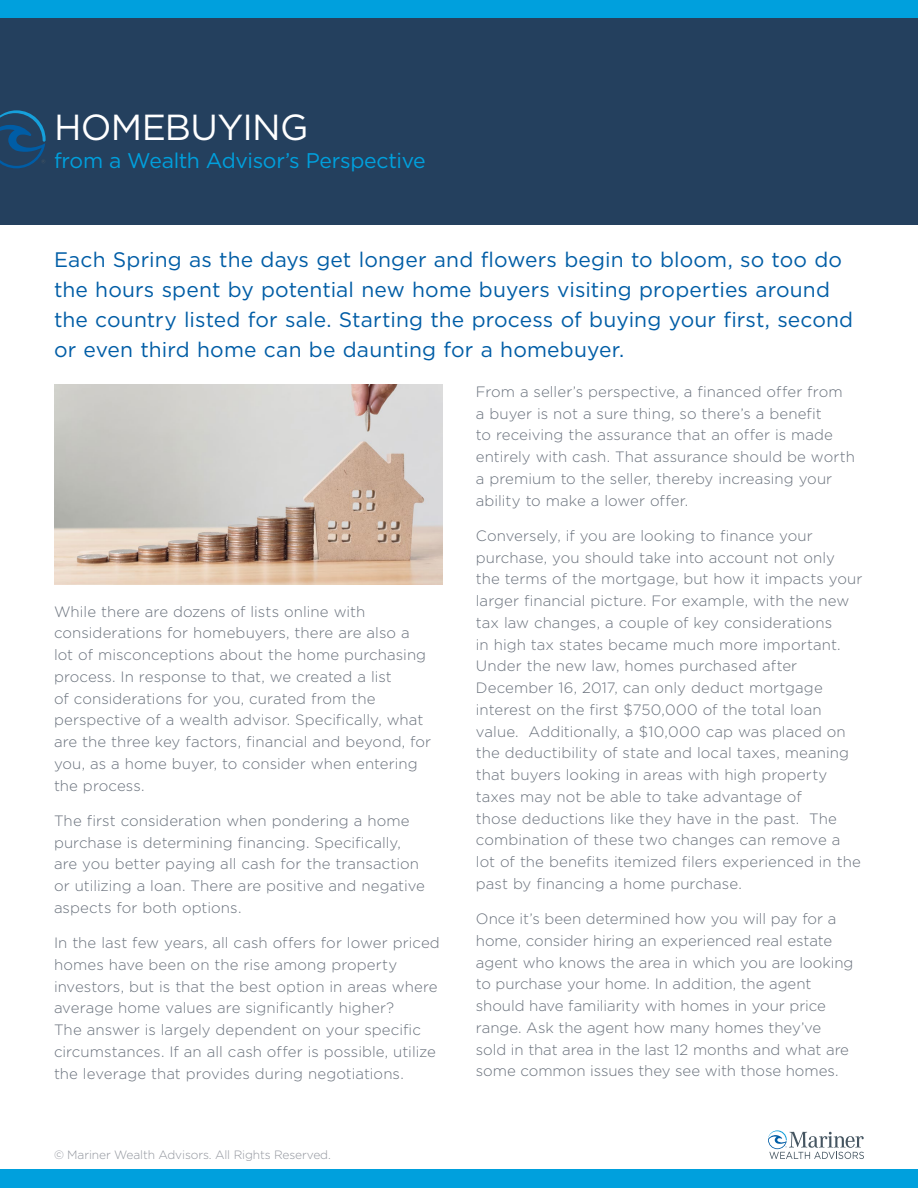
<style>
.page{position:relative;width:918px;height:1188px;background:#fff}
.page>*{position:absolute;margin:0;border:0;box-sizing:border-box;transform-origin:0 0}
.t1{font:36.15px "Gotham";letter-spacing:-.02em;color:#fff}
.t2{font:21.15px "Gotham";letter-spacing:-.02em;color:#00a0dd}
.t3{font:21px/30px "Gotham";letter-spacing:.005em;color:#005da6}
.t4{font:300 15px/21.8px "Gotham";color:#69717c}
.t5{font:300 12px "Gotham";letter-spacing:-.01em;color:#91959d}
</style>
<div class="page">
<div style="left:0;top:17px;width:918px;height:208px;background:#24405e"></div>
<div style="left:0;top:0;width:918px;height:18px;background:#00a0dd"></div>
<svg style="left:0;top:110px;width:46px;height:58px"></svg>
<svg style="left:768px;top:1130px;width:96px;height:29px"></svg>
<div style="left:0;top:1170px;width:918px;height:18px;background:#00a0dd"></div>
<img style="left:54px;top:385px;width:388px;height:199px">
<h1 class="t1" style="left:54px;top:104px;width:256px">HOMEBUYING</h1>
<h2 class="t2" style="left:54px;top:147px;width:373px">from a Wealth Advisor’s Perspective</h2>
<p class="t3" style="left:54px;top:244px;width:801px">Each Spring as the days get longer and flowers begin to bloom, so too do the hours spent by potential new home buyers visiting properties around the country listed for sale. Starting the process of buying your first, second or even third home can be daunting for a homebuyer.</p>
<p class="t4" style="left:54px;top:600px;width:379px">While there are dozens of lists online with considerations for homebuyers, there are also a lot of misconceptions about the home purchasing process. In response to that, we created a list<br>of considerations for you, curated from the perspective of a wealth advisor. Specifically, what are the three key factors, financial and beyond, for you, as a home buyer, to consider when entering the process.</p>
<p class="t4" style="left:54px;top:809px;width:373px">The first consideration when pondering a home purchase is determining financing. Specifically, are you better paying all cash for the transaction or utilizing a loan. There are positive and negative aspects for both options.</p>
<p class="t4" style="left:54px;top:931px;width:387px">In the last few years, all cash offers for lower priced homes have been on the rise among property investors, but is that the best option in areas where average home values are significantly higher?<br>The answer is largely dependent on your specific circumstances. If an all cash offer is possible, utilize the leverage that provides during negotiations.</p>
<p class="t5" style="left:54px;top:1147px;width:278px">© Mariner Wealth Advisors. All Rights Reserved.</p>
<p class="t4" style="left:476px;top:380px;width:381px">From a seller’s perspective, a financed offer from a buyer is not a sure thing, so there’s a benefit<br>to receiving the assurance that an offer is made entirely with cash. That assurance should be worth a premium to the seller, thereby increasing your ability to make a lower offer.</p>
<p class="t4" style="left:476px;top:524px;width:388px">Conversely, if you are looking to finance your purchase, you should take into account not only the terms of the mortgage, but how it impacts your larger financial picture. For example, with the new tax law changes, a couple of key considerations<br>in high tax states became much more important.<br>Under the new law, homes purchased after December 16, 2017, can only deduct mortgage interest on the first $750,000 of the total loan value. Additionally, a $10,000 cap was placed on the deductibility of state and local taxes, meaning that buyers looking in areas with high property taxes may not be able to take advantage of<br>those deductions like they have in the past. The combination of these two changes can remove a lot of the benefits itemized filers experienced in the past by financing a home purchase.</p>
<p class="t4" style="left:476px;top:907px;width:379px">Once it’s been determined how you will pay for a home, consider hiring an experienced real estate agent who knows the area in which you are looking to purchase your home. In addition, the agent should have familiarity with homes in your price range. Ask the agent how many homes they’ve sold in that area in the last 12 months and what are some common issues they see with those homes.</p>
</div>
